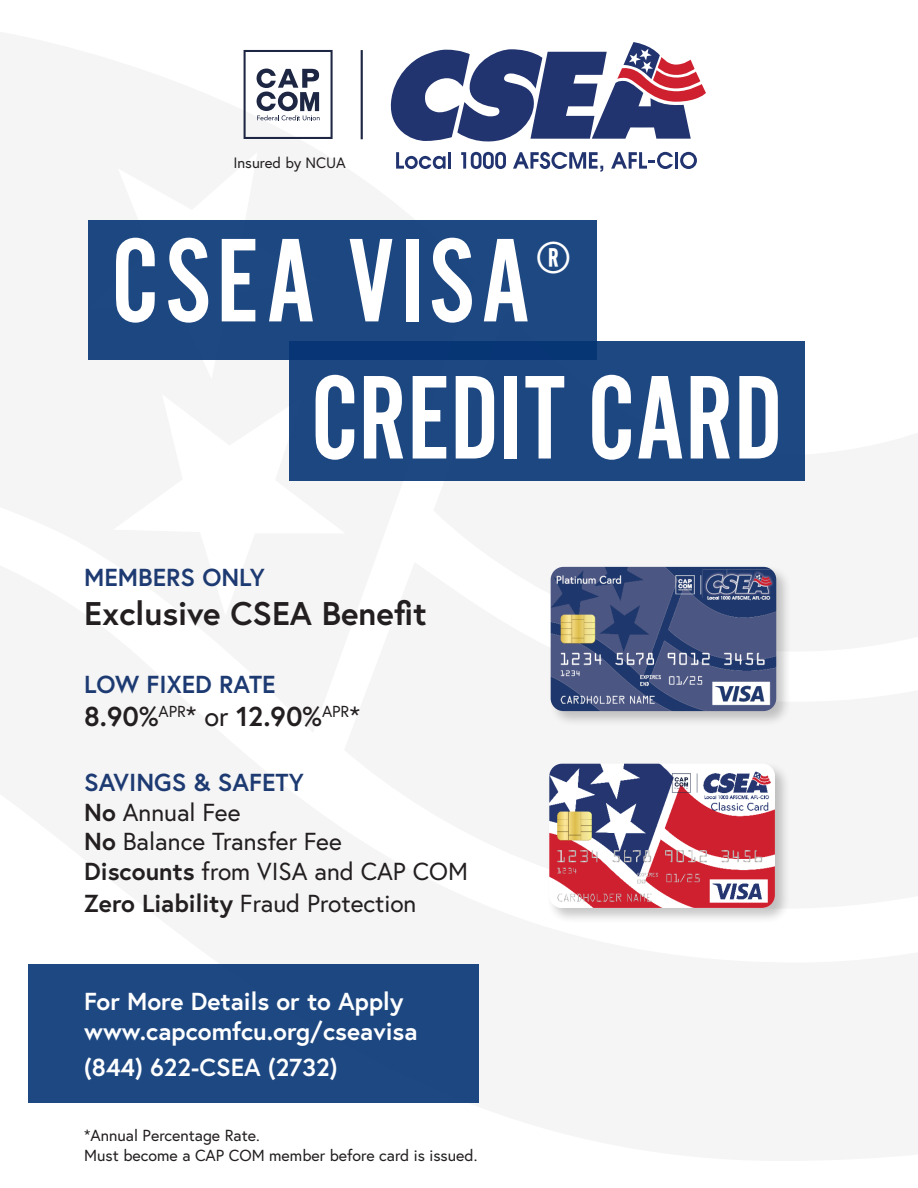
<style>
.page{position:relative;width:918px;height:1188px;background:#fff}
.page>*{position:absolute;margin:0;border:0;box-sizing:border-box;transform-origin:0 0}
.t1{font:123.6px "Alternate Got No 2 D";letter-spacing:.01em;color:#fff}
.t2{font:123.6px "Alternate Got No 2 D";letter-spacing:.05em;color:#fff}
.t3{font:46.35px "Alternate Got No 2 D";color:#fff}
.t4{font:700 32.85px "Europa";color:#231f20}
.t5{font:700 27.3px "Europa";color:#231f20}
.t6{font:24.6px/29.5px "Europa";color:#231f20}
.t7{font:700 24.6px/29.5px "Europa";color:#fff}
.t8{font:700 24.6px "Europa";color:#1d3b72}
.t9{font:16.05px/19.2px "Europa";color:#231f20}
.t10{font:15px "Europa";color:#231f20}
.s1{font-weight:400}
.s2{font-weight:700;color:#1d3b72}
.s3{font-weight:700}
</style>
<div class="page">
<div style="left:289px;top:341px;width:516px;height:139px;background:#1d4781"></div>
<svg style="left:89px;top:220px;width:508px;height:139px;fill:#1d4781"></svg>
<svg style="left:244px;top:50px;width:89px;height:89px"></svg>
<hr style="left:361px;top:50px;width:2px;height:89px;background:#1d2743">
<svg style="left:390px;top:42px;width:316px;height:100px"></svg>
<svg style="left:396px;top:152px;width:50px;height:17px"></svg>
<hr style="left:448px;top:152px;width:3px;height:17px;background:#22346f">
<svg style="left:461px;top:152px;width:45px;height:17px"></svg>
<svg style="left:513px;top:152px;width:90px;height:20px"></svg>
<svg style="left:611px;top:152px;width:62px;height:17px"></svg>
<hr style="left:675px;top:152px;width:3px;height:17px;background:#22346f">
<svg style="left:680px;top:152px;width:17px;height:17px"></svg>
<div style="left:547px;top:761px;width:243px;height:163px;background:#231f20;opacity:.25"></div>
<img style="left:549px;top:764px;width:226px;height:144px">
<div style="left:548px;top:565px;width:244px;height:162px;background:#231f20;opacity:.25"></div>
<img style="left:551px;top:567px;width:225px;height:144px">
<div style="left:28px;top:964px;width:451px;height:139px;background:#1e4882"></div>
<p class="t10" style="left:233px;top:153px;width:114px">Insured by NCUA</p>
<p class="t2" style="left:111px;top:215px;width:421px">CSEA VISA</p>
<p class="t3" style="left:535px;top:233px;width:37px">®</p>
<p class="t1" style="left:310px;top:352px;width:474px">CREDIT CARD</p>
<p class="t8" style="left:84px;top:560px;width:182px">MEMBERS ONLY</p>
<p class="t4" style="left:84px;top:591px;width:344px">Exclusive CSEA Benefit</p>
<p class="t8" style="left:84px;top:668px;width:193px">LOW FIXED RATE</p>
<p class="t5" style="left:84px;top:698px;width:278px">8.90%<sup>APR</sup><span class="s1">* or</span> 12.90%<sup>APR</sup><span class="s1">*</span></p>
<p class="t6" style="left:84px;top:767px;width:385px"><span class="s2">SAVINGS &amp; SAFETY<br></span><span class="s3">No</span> Annual Fee<br><span class="s3">No</span> Balance Transfer Fee<br><span class="s3">Discounts</span> from VISA and CAP COM</p>
<p class="t6" style="left:84px;top:888px;width:334px"><span class="s3">Zero Liability</span> Fraud Protection</p>
<p class="t7" style="left:84px;top:986px;width:335px">For More Details or to Apply www.capcomfcu.org/cseavisa</p>
<p class="t7" style="left:84px;top:1052px;width:255px">(844) 622-CSEA (2732)</p>
<p class="t9" style="left:84px;top:1126px;width:395px">*Annual Percentage Rate.<br>Must become a CAP COM member before card is issued.</p>
</div>
